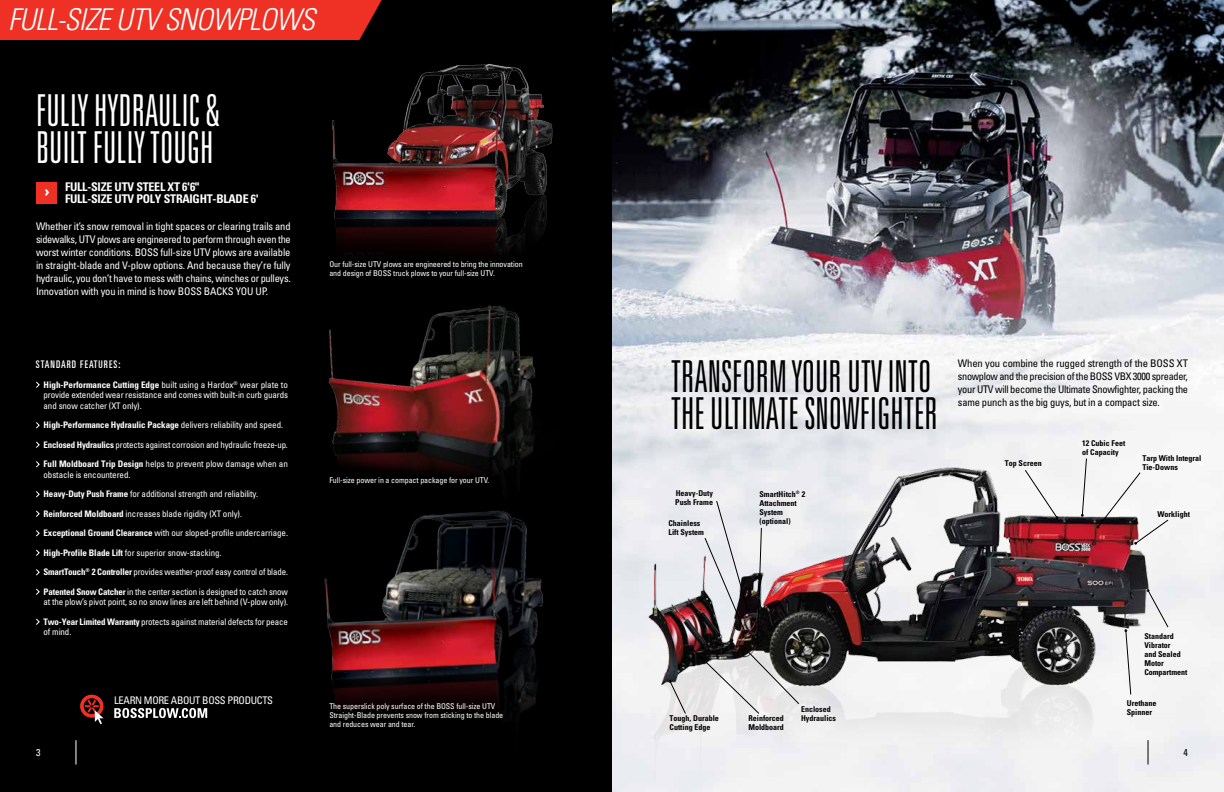
<style>
.page{position:relative;width:1224px;height:792px;background:#fff}
.page>*{position:absolute;margin:0;border:0;box-sizing:border-box;transform-origin:0 0}
.t1{font:300 ultra-condensed 44px/37px "Univers";color:#000;scale:.91 1}
.t2{font:300 ultra-condensed 44px/37px "Univers";color:#fff;scale:.91 1}
.t3{font:italic 300 condensed 30px "Univers LT Std";letter-spacing:-.025em;color:#fff}
.t4{font:700 condensed 12px/12px "Univers";letter-spacing:-.02em;color:#fff}
.t5{font:condensed 10.5px/13px "Univers";letter-spacing:-.015em;color:#fff;text-align:justify}
.t6{font:condensed 10.5px/13px "Univers";letter-spacing:-.02em;color:#000;text-align:justify}
.t7{font:ultra-condensed 10.5px "Univers";letter-spacing:.1em;color:#fff}
.t8{font:condensed 10px "Univers";color:#fff}
.t9{font:condensed 10px "Univers";color:#000}
.t10{font:condensed 9px/19.5px "Univers";letter-spacing:-.01em;color:#fff}
.t11{font:700 condensed 8px/9px "Univers";color:#000}
.t12{font:condensed 8px/9px "Univers";letter-spacing:-.01em;color:#fff}
.s1{font-weight:700}
</style>
<div class="page">
<div style="left:0;top:0;width:612px;height:792px;background:#000"></div>
<img style="left:324px;top:576px;width:219px;height:142px">
<div style="left:0;top:0;width:382px;height:40px;background:#ee3124"></div>
<div style="left:36px;top:182px;width:20px;height:22px;background:#ee3124"></div>
<svg style="left:45px;top:189px;width:5px;height:7px"></svg>
<svg style="left:36px;top:381px;width:4px;height:7px"></svg>
<svg style="left:36px;top:422px;width:4px;height:7px"></svg>
<svg style="left:36px;top:441px;width:4px;height:7px"></svg>
<svg style="left:36px;top:461px;width:4px;height:7px"></svg>
<svg style="left:36px;top:491px;width:4px;height:7px"></svg>
<svg style="left:36px;top:510px;width:4px;height:7px"></svg>
<svg style="left:36px;top:530px;width:4px;height:7px"></svg>
<svg style="left:36px;top:549px;width:4px;height:7px"></svg>
<svg style="left:36px;top:569px;width:4px;height:7px"></svg>
<svg style="left:36px;top:588px;width:4px;height:7px"></svg>
<svg style="left:36px;top:618px;width:4px;height:7px"></svg>
<img style="left:328px;top:305px;width:208px;height:271px">
<img style="left:332px;top:64px;width:221px;height:192px">
<svg style="left:75px;top:740px;width:1px;height:25px"></svg>
<img style="left:612px;top:0;width:612px;height:792px">
<img style="left:642px;top:446px;width:510px;height:336px">
<svg style="left:1024px;top:469px;width:34px;height:50px"></svg>
<svg style="left:1081px;top:458px;width:6px;height:59px"></svg>
<svg style="left:1097px;top:472px;width:72px;height:73px"></svg>
<svg style="left:1147px;top:589px;width:22px;height:39px"></svg>
<svg style="left:1124px;top:629px;width:7px;height:66px"></svg>
<svg style="left:114px;top:708px;width:93px;height:10px"></svg>
<svg style="left:80px;top:695px;width:24px;height:29px"></svg>
<svg style="left:1148px;top:740px;width:1px;height:25px"></svg>
<svg style="left:669px;top:500px;width:131px;height:214px;background:#afa7a9"></svg>
<h2 class="t3" style="left:8px;top:1px;width:308px">FULL-SIZE UTV SNOWPLOWS</h2>
<h1 class="t2" style="left:36px;top:91px;width:204px">FULLY HYDRAULIC &amp;<br>BUILT FULLY TOUGH</h1>
<h3 class="t4" style="left:65px;top:181px;width:195px">FULL-SIZE UTV STEEL XT 6'6"<br>FULL-SIZE UTV POLY STRAIGHT-BLADE 6'</h3>
<p class="t5" style="left:36px;top:219px;width:256px">Whether it’s snow removal in tight spaces or clearing trails and sidewalks, UTV plows are engineered to perform through even the worst winter conditions. BOSS full-size UTV plows are available in straight-blade and V-plow options. And because they’re fully hydraulic, you don’t have to mess with chains, winches or pulleys.<br>Innovation with you in mind is how BOSS BACKS YOU UP.</p>
<p class="t7" style="left:36px;top:359px;width:86px">STANDARD FEATURES:</p>
<p class="t10" style="left:44px;top:379px;width:246px;line-height:10.5px;text-align:justify"><span class="s1">High-Performance Cutting Edge</span> built using a Hardox<sup>®</sup> wear plate to provide extended wear resistance and comes with built-in curb guards and snow catcher (XT only).</p>
<p class="t10" style="left:44px;top:415px;width:246px"><span class="s1">High-Performance Hydraulic Package</span> delivers reliability and speed.<br><span class="s1">Enclosed Hydraulics</span> protects against corrosion and hydraulic freeze-up.<br><span class="s1">Full Moldboard Trip Design</span> helps to prevent plow damage when an</p>
<p class="t10" style="left:44px;top:465px;width:246px">obstacle is encountered.<br><span class="s1">Heavy-Duty Push Frame</span> for additional strength and reliability.<br><span class="s1">Reinforced Moldboard</span> increases blade rigidity (XT only).<br><span class="s1">Exceptional Ground Clearance</span> with our sloped-profile undercarriage.<br><span class="s1">High-Profile Blade Lift</span> for superior snow-stacking.<br><span class="s1">SmartTouch</span><sup>®</sup> <span class="s1">2 Controller</span> provides weather-proof easy control of blade.<br><span class="s1">Patented Snow Catcher</span> in the center section is designed to catch snow</p>
<p class="t10" style="left:44px;top:592px;width:246px">at the plow’s pivot point, so no snow lines are left behind (V-plow only).<br><span class="s1">Two-Year Limited Warranty</span> protects against material defects for peace</p>
<p class="t10" style="left:44px;top:622px;width:29px">of mind.</p>
<p class="t8" style="left:36px;top:746px;width:6px">3</p>
<p class="t5" style="left:114px;top:694px;width:160px">LEARN MORE ABOUT BOSS PRODUCTS</p>
<p class="t12" style="left:329px;top:259px;width:195px">Our full-size UTV plows are engineered to bring the innovation and design of BOSS truck plows to your full-size UTV.</p>
<p class="t12" style="left:329px;top:475px;width:161px">Full-size power in a compact package for your UTV.</p>
<p class="t12" style="left:329px;top:701px;width:175px">The superslick poly surface of the BOSS full-size UTV<br>Straight-Blade prevents snow from sticking to the blade and reduces wear and tear.</p>
<h1 class="t1" style="left:671px;top:356px;width:295px">TRANSFORM YOUR UTV INTO<br>THE ULTIMATE SNOWFIGHTER</h1>
<p class="t6" style="left:958px;top:357px;width:232px">When you combine the rugged strength of the BOSS XT snowplow and the precision of the BOSS VBX 3000 spreader, your UTV will become the Ultimate Snowfighter, packing the same punch as the big guys, but in a compact size.</p>
<p class="t11" style="left:1005px;top:459px;width:38px">Top Screen</p>
<p class="t11" style="left:1142px;top:454px;width:61px">Tarp With Integral<br>Tie-Downs</p>
<p class="t11" style="left:1082px;top:439px;width:45px">12 Cubic Feet of Capacity</p>
<p class="t11" style="left:675px;top:488px;width:39px">Heavy-Duty<br>Push Frame</p>
<p class="t11" style="left:668px;top:518px;width:37px">Chainless<br>Lift System</p>
<p class="t11" style="left:759px;top:489px;width:47px">SmartHitch<sup>®</sup> 2<br>Attachment<br>System (optional)</p>
<p class="t11" style="left:670px;top:714px;width:51px">Tough, Durable<br>Cutting Edge</p>
<p class="t11" style="left:748px;top:714px;width:37px">Reinforced<br>Moldboard</p>
<p class="t11" style="left:801px;top:704px;width:37px">Enclosed<br>Hydraulics</p>
<p class="t11" style="left:1158px;top:509px;width:34px">Worklight</p>
<p class="t11" style="left:1144px;top:632px;width:45px">Standard<br>Vibrator<br>and Sealed<br>Motor<br>Compartment</p>
<p class="t11" style="left:1127px;top:698px;width:31px">Urethane<br>Spinner</p>
<p class="t9" style="left:1184px;top:746px;width:6px">4</p>
</div>
